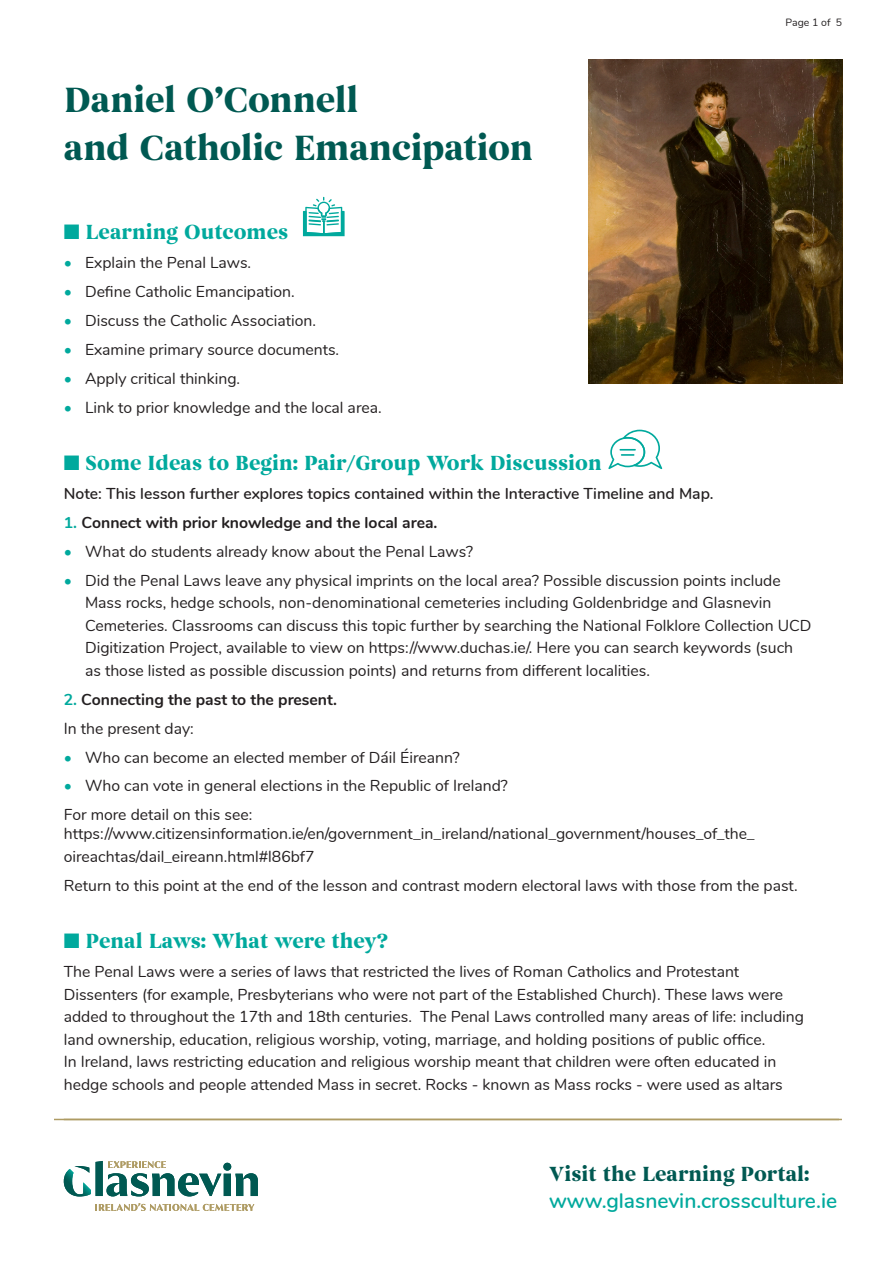
<style>
.page{position:relative;width:893px;height:1263px;background:#fff}
.page>*{position:absolute;margin:0;border:0;box-sizing:border-box;transform-origin:0 0}
.t1{font:700 36px "Begum";letter-spacing:-.015em;color:#005952}
.t2{font:700 21px "Begum";color:#00a99d}
.t3{font:600 21px "Nunito";color:#00a99d}
.t4{font:700 21px "Begum";color:#005952}
.t5{font:15.75px/22.5px "Nunito";color:#231f20}
.t6{font:600 15.75px "Nunito";color:#231f20}
.t7{font:700 15.75px "Nunito";color:#231f20}
.t8{font:10.5px "Nunito";color:#231f20}
.s1{color:#00a99d}
</style>
<div class="page">
<hr style="left:54px;top:1119px;width:785px;height:1px;background:#ae9b63">
<svg style="left:96px;top:1203px;width:158px;height:8px"></svg>
<svg style="left:64px;top:1161px;width:194px;height:35px"></svg>
<hr style="left:64px;top:1119px;width:778px;height:1px;background:#ae9b63">
<svg style="left:303px;top:197px;width:42px;height:39px"></svg>
<svg style="left:608px;top:430px;width:54px;height:39px"></svg>
<img style="left:588px;top:59px;width:254px;height:325px">
<p class="t1" style="left:64px;top:78px;width:296px">Daniel O’Connell</p>
<p class="t1" style="left:64px;top:126px;width:471px">and Catholic Emancipation</p>
<p class="t8" style="left:785px;top:14px;width:58px">Page 1 of 5</p>
<p class="t2" style="left:64px;top:219px;width:226px">■ Learning Outcomes</p>
<p class="t5" style="left:64px;top:251px;width:189px"><span class="s1">•</span> Explain the Penal Laws.</p>
<p class="t5" style="left:64px;top:279px;width:233px"><span class="s1">•</span> Define Catholic Emancipation.</p>
<p class="t5" style="left:64px;top:308px;width:254px"><span class="s1">•</span> Discuss the Catholic Association.</p>
<p class="t5" style="left:64px;top:337px;width:277px"><span class="s1">•</span> Examine primary source documents.</p>
<p class="t5" style="left:64px;top:366px;width:178px"><span class="s1">•</span> Apply critical thinking.</p>
<p class="t5" style="left:64px;top:395px;width:319px"><span class="s1">•</span> Link to prior knowledge and the local area.</p>
<p class="t2" style="left:64px;top:450px;width:540px">■ Some Ideas to Begin: Pair/Group Work Discussion</p>
<p class="t6" style="left:64px;top:482px;width:651px">Note: This lesson further explores topics contained within the Interactive Timeline and Map.</p>
<p class="t7" style="left:64px;top:511px;width:375px"><span class="s1">1.</span> Connect with prior knowledge and the local area.</p>
<p class="t5" style="left:64px;top:539px;width:411px"><span class="s1">•</span> What do students already know about the Penal Laws?</p>
<p class="t5" style="left:85px;top:568px;width:728px;text-indent:-21px"><span class="s1">•</span> Did the Penal Laws leave any physical imprints on the local area? Possible discussion points include Mass rocks, hedge schools, non-denominational cemeteries including Goldenbridge and Glasnevin Cemeteries. Classrooms can discuss this topic further by searching the National Folklore Collection UCD Digitization Project, available to view on https://www.duchas.ie/. Here you can search keywords (such as those listed as possible discussion points) and returns from different localities.</p>
<p class="t7" style="left:64px;top:688px;width:275px"><span class="s1">2.</span> Connecting the past to the present.</p>
<p class="t5" style="left:64px;top:716px;width:132px">In the present day:</p>
<p class="t5" style="left:64px;top:745px;width:397px"><span class="s1">•</span> Who can become an elected member of Dáil Éireann?</p>
<p class="t5" style="left:64px;top:774px;width:446px"><span class="s1">•</span> Who can vote in general elections in the Republic of Ireland?</p>
<p class="t5" style="left:64px;top:804px;width:692px;line-height:18.9px">For more detail on this see: https://www.citizensinformation.ie/en/government_in_ireland/national_government/houses_of_the_</p>
<p class="t5" style="left:64px;top:844px;width:252px">oireachtas/dail_eireann.html#l86bf7</p>
<p class="t5" style="left:64px;top:873px;width:735px">Return to this point at the end of the lesson and contrast modern electoral laws with those from the past.</p>
<p class="t2" style="left:64px;top:928px;width:326px">■ Penal Laws: What were they?</p>
<p class="t5" style="left:64px;top:960px;width:742px">The Penal Laws were a series of laws that restricted the lives of Roman Catholics and Protestant Dissenters (for example, Presbyterians who were not part of the Established Church). These laws were added to throughout the 17th and 18th centuries. The Penal Laws controlled many areas of life: including land ownership, education, religious worship, voting, marriage, and holding positions of public office.<br>In Ireland, laws restricting education and religious worship meant that children were often educated in hedge schools and people attended Mass in secret. Rocks - known as Mass rocks - were used as altars</p>
<h2 class="t4" style="left:549px;top:1161px;width:262px">Visit the Learning Portal:</h2>
<h2 class="t3" style="left:549px;top:1185px;width:290px">www.glasnevin.crossculture.ie</h2>
</div>
